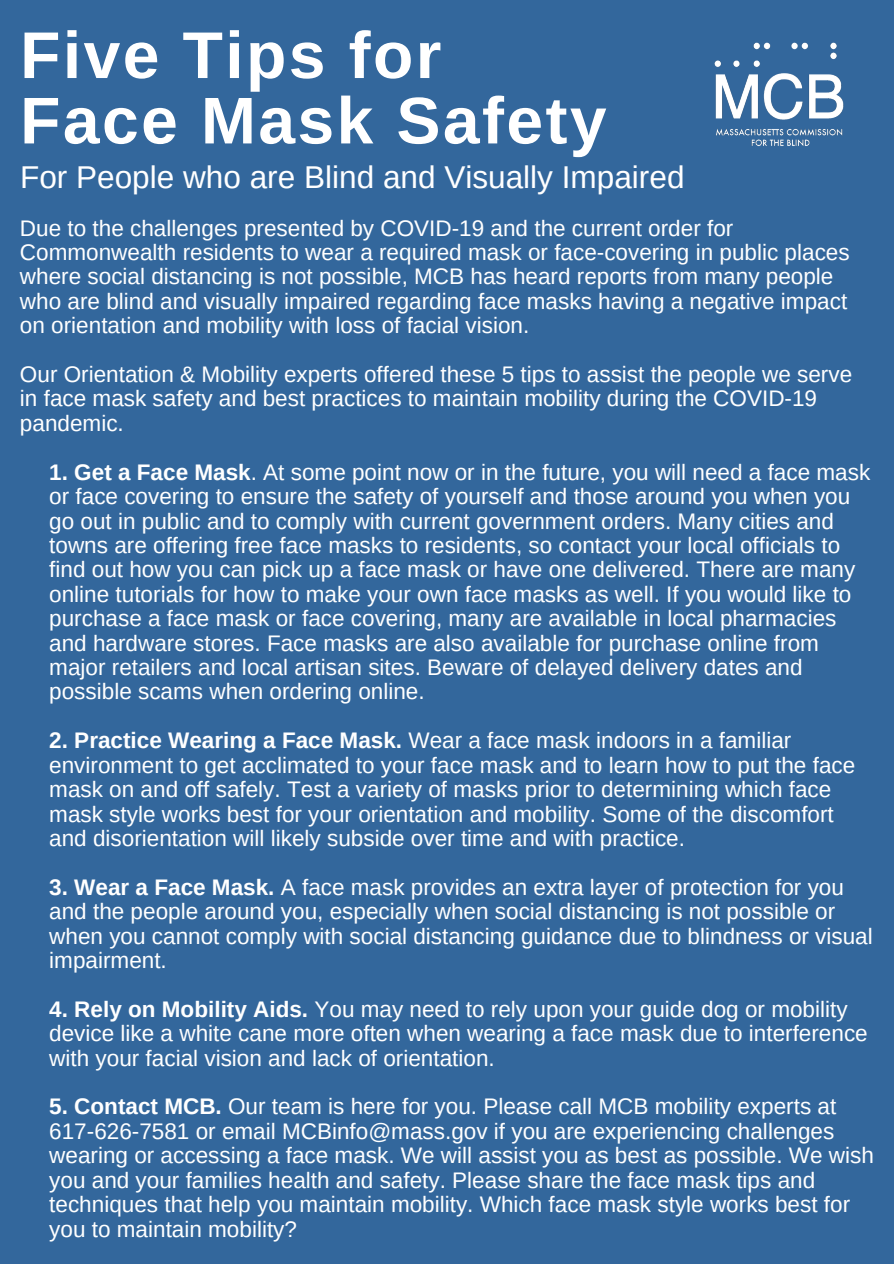
<style>
.page{position:relative;width:894px;height:1264px;background:#fff}
.page>*{position:absolute;margin:0;border:0;box-sizing:border-box;transform-origin:0 0}
.t1{font:700 66px/65.4px "Arimo";letter-spacing:.035em;color:#fff}
.t2{font:31.5px "Arimo";color:#fff}
.t3{font:22.5px/24.5px "Arimo";color:#fff}
.s1{font-weight:700}
</style>
<div class="page">
<div style="left:0;top:0;width:893px;height:1263px;background:#33679c"></div>
<img style="left:714px;top:42px;width:130px;height:105px">
<h1 class="t1" style="left:20px;top:22px;width:588px">Five Tips for<br>Face Mask Safety</h1>
<h2 class="t2" style="left:20px;top:160px;width:665px">For People who are Blind and Visually Impaired</h2>
<p class="t3" style="left:20px;top:215px;width:831px">Due to the challenges presented by COVID-19 and the current order for Commonwealth residents to wear a required mask or face-covering in public places where social distancing is not possible, MCB has heard reports from many people who are blind and visually impaired regarding face masks having a negative impact on orientation and mobility with loss of facial vision.</p>
<p class="t3" style="left:20px;top:362px;width:833px">Our Orientation &amp; Mobility experts offered these 5 tips to assist the people we serve in face mask safety and best practices to maintain mobility during the COVID-19 pandemic.</p>
<p class="t3" style="left:49px;top:459px;width:822px"><span class="s1">1. Get a Face Mask</span>. At some point now or in the future, you will need a face mask or face covering to ensure the safety of yourself and those around you when you go out in public and to comply with current government orders. Many cities and towns are offering free face masks to residents, so contact your local officials to find out how you can pick up a face mask or have one delivered. There are many online tutorials for how to make your own face masks as well. If you would like to purchase a face mask or face covering, many are available in local pharmacies and hardware stores. Face masks are also available for purchase online from major retailers and local artisan sites. Beware of delayed delivery dates and possible scams when ordering online.</p>
<p class="t3" style="left:49px;top:728px;width:807px"><span class="s1">2. Practice Wearing a Face Mask.</span> Wear a face mask indoors in a familiar environment to get acclimated to your face mask and to learn how to put the face mask on and off safely. Test a variety of masks prior to determining which face mask style works best for your orientation and mobility. Some of the discomfort and disorientation will likely subside over time and with practice.</p>
<p class="t3" style="left:49px;top:874px;width:824px"><span class="s1">3. Wear a Face Mask.</span> A face mask provides an extra layer of protection for you and the people around you, especially when social distancing is not possible or when you cannot comply with social distancing guidance due to blindness or visual impairment.</p>
<p class="t3" style="left:49px;top:996px;width:819px"><span class="s1">4. Rely on Mobility Aids.</span> You may need to rely upon your guide dog or mobility device like a white cane more often when wearing a face mask due to interference with your facial vision and lack of orientation.</p>
<p class="t3" style="left:49px;top:1094px;width:825px"><span class="s1">5. Contact MCB.</span> Our team is here for you. Please call MCB mobility experts at 617-626-7581 or email MCBinfo@mass.gov if you are experiencing challenges wearing or accessing a face mask. We will assist you as best as possible. We wish you and your families health and safety. Please share the face mask tips and techniques that help you maintain mobility. Which face mask style works best for you to maintain mobility?</p>
</div>
